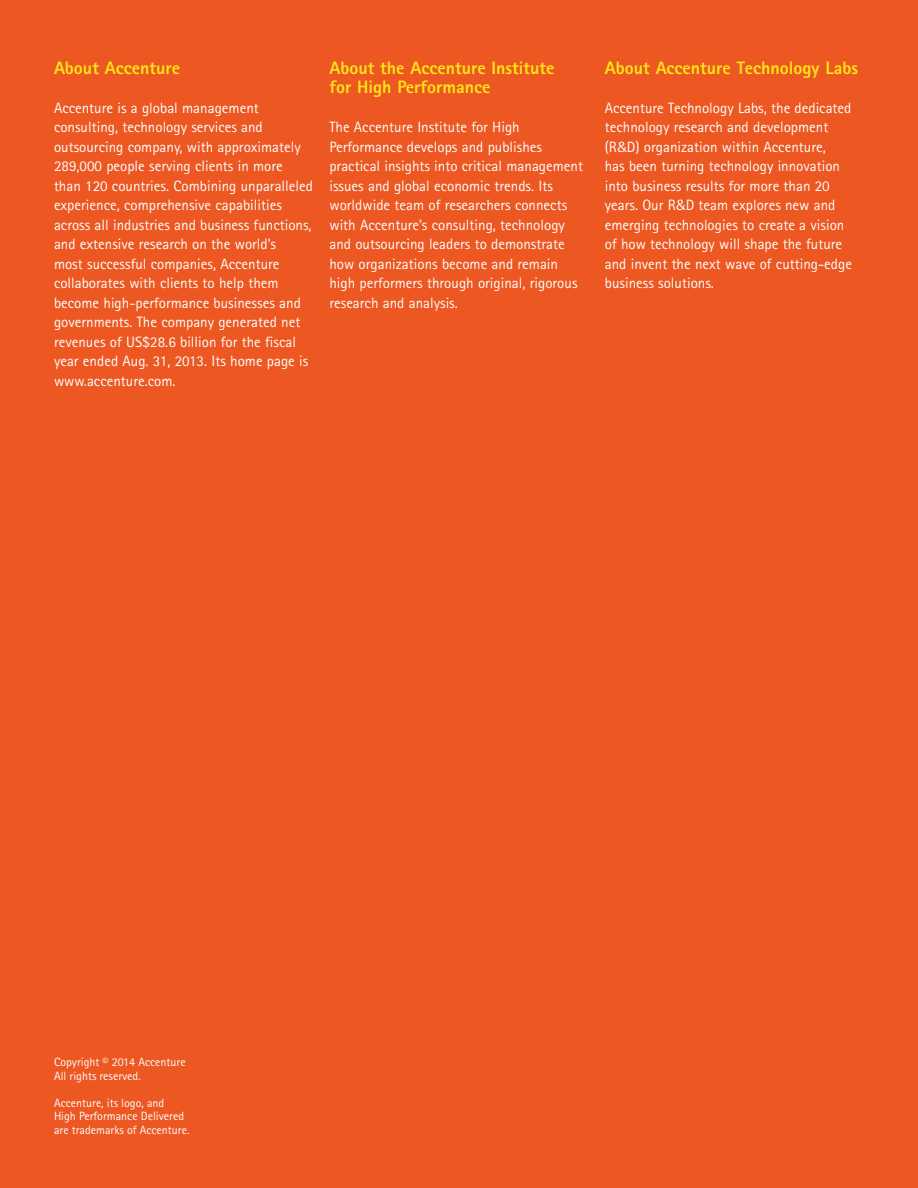
<style>
.page{position:relative;width:918px;height:1188px;background:#ed5721}
.page>*{position:absolute;margin:0;border:0;box-sizing:border-box;transform-origin:0 0}
.B_level_headline{font:800 18px/19.5px "Agfa Rotis Sans Serif";color:#ffe616}
.F1-10_13_Body_Text{font:15px/19.5px "Agfa Rotis Sans Serif";color:#fff}
.t1{font:12px/13.5px "Agfa Rotis Sans Serif";color:#fff}
</style>
<div class="page">
<p class="B_level_headline" style="left:54px;top:57px;width:128px">About Accenture</p>
<p class="F1-10_13_Body_Text" style="left:54px;top:98px;width:261px">Accenture is a global management consulting, technology services and outsourcing company, with approximately 289,000 people serving clients in more than 120 countries. Combining unparalleled experience, comprehensive capabilities across all industries and business functions, and extensive research on the world’s<br>most successful companies, Accenture collaborates with clients to help them become high-performance businesses and governments. The company generated net revenues of US$28.6 billion for the fiscal year ended Aug. 31, 2013. Its home page is www.accenture.com.</p>
<p class="B_level_headline" style="left:329px;top:57px;width:227px">About the Accenture Institute for High Performance</p>
<p class="F1-10_13_Body_Text" style="left:329px;top:117px;width:255px">The Accenture Institute for High Performance develops and publishes practical insights into critical management issues and global economic trends. Its worldwide team of researchers connects with Accenture’s consulting, technology and outsourcing leaders to demonstrate how organizations become and remain high performers through original, rigorous research and analysis.</p>
<p class="B_level_headline" style="left:605px;top:57px;width:255px">About Accenture Technology Labs</p>
<p class="F1-10_13_Body_Text" style="left:605px;top:98px;width:249px">Accenture Technology Labs, the dedicated technology research and development (R&amp;D) organization within Accenture,<br>has been turning technology innovation into business results for more than 20 years. Our R&amp;D team explores new and emerging technologies to create a vision of how technology will shape the future and invent the next wave of cutting-edge business solutions.</p>
<p class="t1" style="left:54px;top:1055px;width:133px">Copyright © 2014 Accenture<br>All rights reserved.</p>
<p class="t1" style="left:54px;top:1096px;width:137px">Accenture, its logo, and<br>High Performance Delivered are trademarks of Accenture.</p>
</div>
